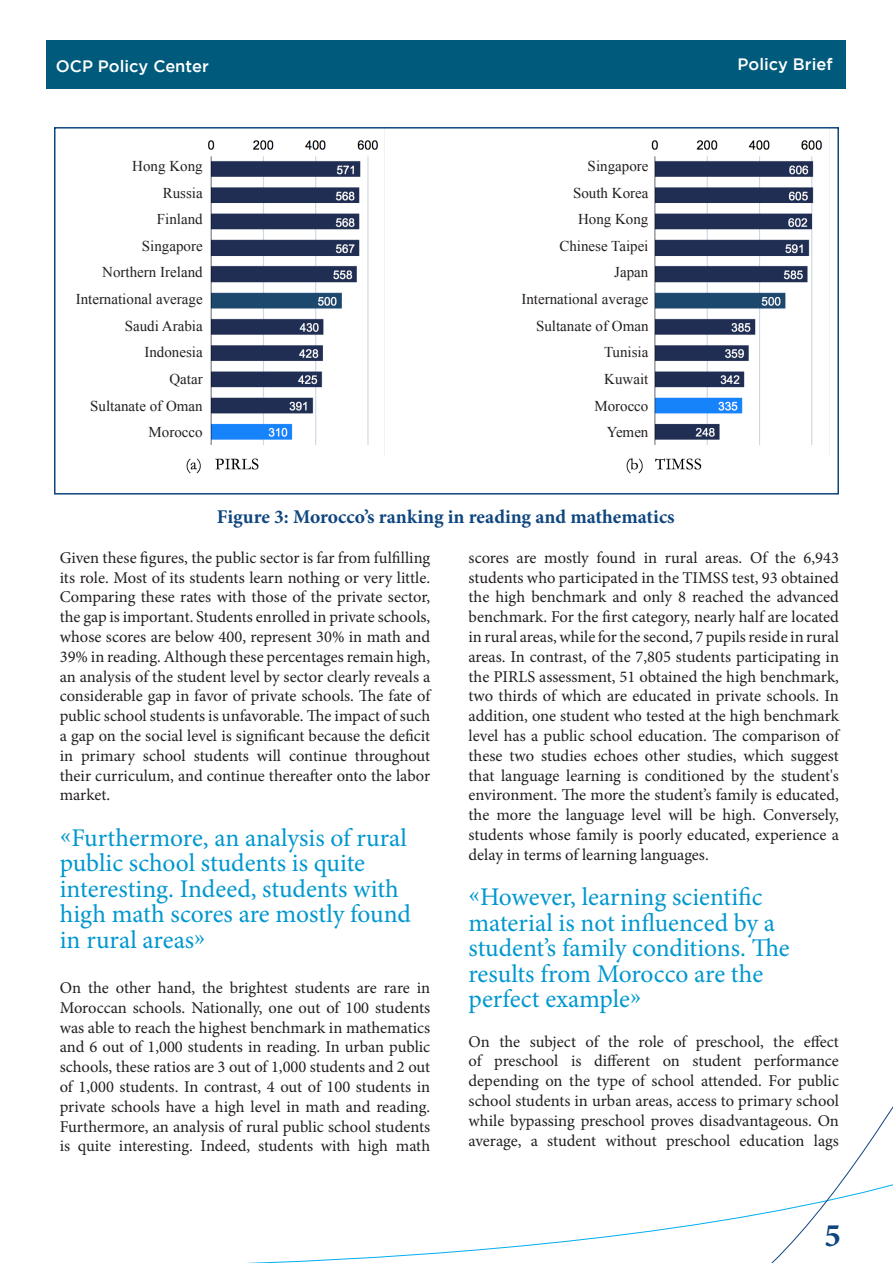
<style>
.page{position:relative;width:893px;height:1263px;background:#fff}
.page>*{position:absolute;margin:0;border:0;box-sizing:border-box;transform-origin:0 0}
.t1{font:700 33px "Minion Pro";color:#0f467f}
.Sitations{font:25.5px/25.5px "Minion Pro";color:#0097cf}
.Titre{font:700 19.5px "Minion Pro";color:#0f467f}
.Texte{font:16.5px/19.8px "Minion Pro";color:#231f20;text-align:justify}
.Format_libre{font:500 16.5px "Gotham";color:#fff}
.FOOTNOTE{font:15px "Times New Roman";color:#231f20}
</style>
<div class="page">
<div style="left:46px;top:40px;width:799px;height:49px;background:#005a7c"></div>
<img style="left:186px;top:130px;width:644px;height:344px">
<svg style="left:246px;top:1228px;width:419px;height:35px"></svg>
<svg style="left:665px;top:1106px;width:228px;height:157px"></svg>
<div style="left:54px;top:127px;width:785px;height:368px;border:2px solid #0f467f"></div>
<div style="left:73px;top:156px;width:134px;height:288px;background:#fff"></div>
<div style="left:519px;top:156px;width:134px;height:288px;background:#fff"></div>
<p class="Format_libre" style="left:56px;top:57px;width:155px">OCP Policy Center</p>
<p class="Format_libre" style="left:738px;top:55px;width:96px">Policy Brief</p>
<p class="FOOTNOTE" style="left:132px;top:156px;width:72px">Hong Kong</p>
<p class="FOOTNOTE" style="left:163px;top:182px;width:42px">Russia</p>
<p class="FOOTNOTE" style="left:157px;top:209px;width:47px">Finland</p>
<p class="FOOTNOTE" style="left:142px;top:236px;width:62px">Singapore</p>
<p class="FOOTNOTE" style="left:102px;top:262px;width:102px">Northern Ireland</p>
<p class="FOOTNOTE" style="left:76px;top:289px;width:129px">International average</p>
<p class="FOOTNOTE" style="left:125px;top:316px;width:79px">Saudi Arabia</p>
<p class="FOOTNOTE" style="left:144px;top:342px;width:60px">Indonesia</p>
<p class="FOOTNOTE" style="left:169px;top:369px;width:35px">Qatar</p>
<p class="FOOTNOTE" style="left:90px;top:395px;width:114px">Sultanate of Oman</p>
<p class="FOOTNOTE" style="left:149px;top:422px;width:56px">Morocco</p>
<p class="FOOTNOTE" style="left:588px;top:156px;width:62px">Singapore</p>
<p class="FOOTNOTE" style="left:573px;top:182px;width:77px">South Korea</p>
<p class="FOOTNOTE" style="left:578px;top:209px;width:72px">Hong Kong</p>
<p class="FOOTNOTE" style="left:559px;top:236px;width:91px">Chinese Taipei</p>
<p class="FOOTNOTE" style="left:614px;top:262px;width:36px">Japan</p>
<p class="FOOTNOTE" style="left:521px;top:289px;width:129px">International average</p>
<p class="FOOTNOTE" style="left:536px;top:316px;width:114px">Sultanate of Oman</p>
<p class="FOOTNOTE" style="left:604px;top:342px;width:46px">Tunisia</p>
<p class="FOOTNOTE" style="left:604px;top:369px;width:46px">Kuwait</p>
<p class="FOOTNOTE" style="left:594px;top:395px;width:56px">Morocco</p>
<p class="FOOTNOTE" style="left:607px;top:422px;width:43px">Yemen</p>
<p class="Titre" style="left:217px;top:503px;width:459px">Figure 3: Morocco’s ranking in reading and mathematics</p>
<p class="Texte" style="left:60px;top:548px;width:372px">Given these figures, the public sector is far from fulfilling its role. Most of its students learn nothing or very little.<br>Comparing these rates with those of the private sector, the gap is important. Students enrolled in private schools, whose scores are below 400, represent 30% in math and 39% in reading. Although these percentages remain high, an analysis of the student level by sector clearly reveals a considerable gap in favor of private schools. The fate of public school students is unfavorable. The impact of such a gap on the social level is significant because the deficit in primary school students will continue throughout their curriculum, and continue thereafter onto the labor market.</p>
<p class="Sitations" style="left:60px;top:825px;width:353px">«Furthermore, an analysis of rural public school students is quite interesting. Indeed, students with high math scores are mostly found in rural areas»</p>
<p class="Texte" style="left:60px;top:978px;width:372px">On the other hand, the brightest students are rare in Moroccan schools. Nationally, one out of 100 students was able to reach the highest benchmark in mathematics and 6 out of 1,000 students in reading. In urban public schools, these ratios are 3 out of 1,000 students and 2 out of 1,000 students. In contrast, 4 out of 100 students in private schools have a high level in math and reading.<br>Furthermore, an analysis of rural public school students is quite interesting. Indeed, students with high math</p>
<p class="Texte" style="left:468px;top:548px;width:372px">scores are mostly found in rural areas. Of the 6,943 students who participated in the TIMSS test, 93 obtained the high benchmark and only 8 reached the advanced benchmark. For the first category, nearly half are located in rural areas, while for the second, 7 pupils reside in rural areas. In contrast, of the 7,805 students participating in the PIRLS assessment, 51 obtained the high benchmark, two thirds of which are educated in private schools. In addition, one student who tested at the high benchmark level has a public school education. The comparison of these two studies echoes other studies, which suggest that language learning is conditioned by the student's environment. The more the student’s family is educated, the more the language level will be high. Conversely, students whose family is poorly educated, experience a delay in terms of learning languages.</p>
<p class="Sitations" style="left:468px;top:884px;width:323px">«However, learning scientific material is not influenced by a student’s family conditions. The results from Morocco are the perfect example»</p>
<p class="Texte" style="left:468px;top:1031px;width:372px">On the subject of the role of preschool, the effect of preschool is different on student performance depending on the type of school attended. For public school students in urban areas, access to primary school while bypassing preschool proves disadvantageous. On average, a student without preschool education lags</p>
<p class="t1" style="left:825px;top:1212px;width:18px">5</p>
</div>
